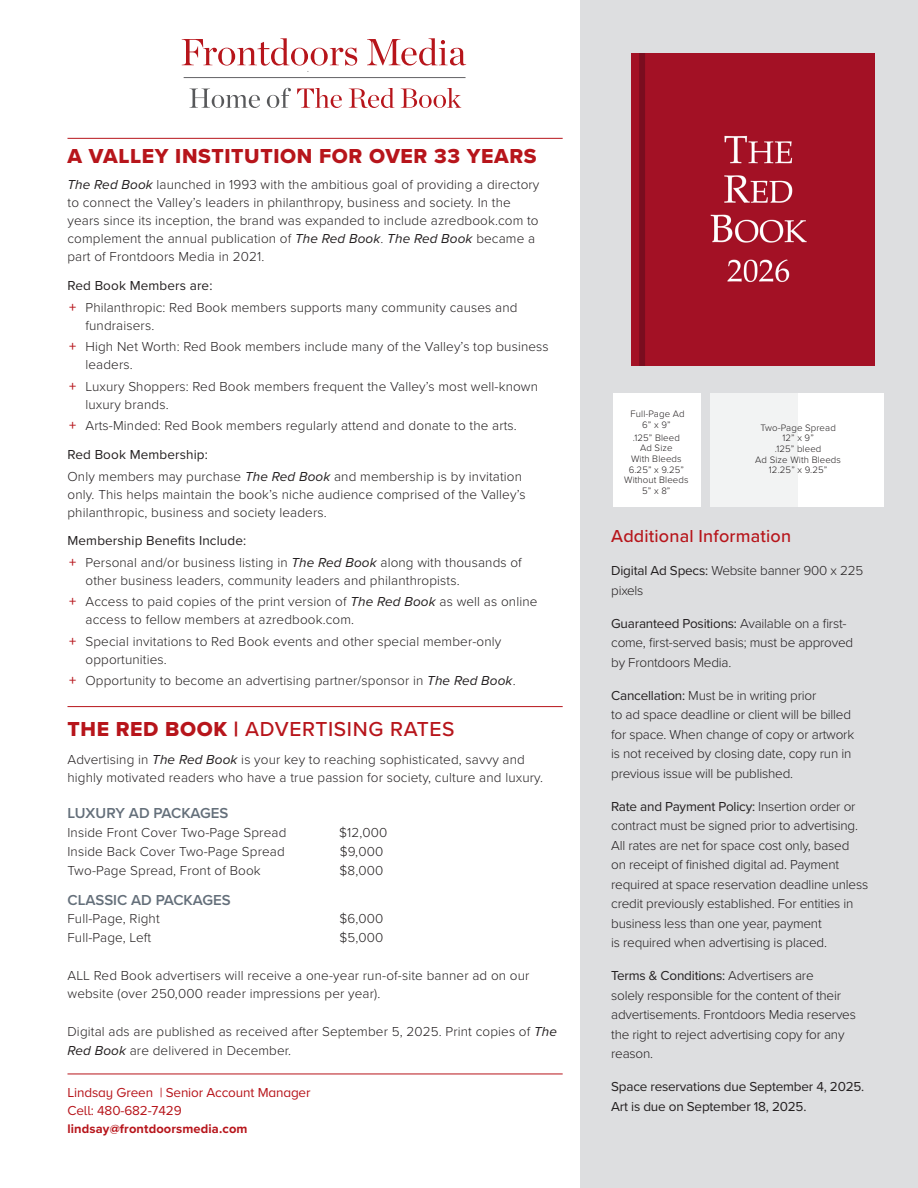
<style>
.page{position:relative;width:918px;height:1188px;background:#fff}
.page>*{position:absolute;margin:0;border:0;box-sizing:border-box;transform-origin:0 0}
.t1{font:21px "Proxima Nova Extrabld";letter-spacing:.03em;color:#b7151b}
.t2{font:500 21px "Proxima Nova";letter-spacing:.03em;color:#b7151b}
.t3{font:500 18px "Proxima Nova";letter-spacing:.01em;color:#b7151b}
.t4{font:600 15px "Proxima Nova";color:#646f7a}
.Body_Copy{font:300 13.5px/18px "Proxima Nova";letter-spacing:.01em;color:#231f20}
.Body_Copy-2{font:300 13.5px/19.5px "Proxima Nova";letter-spacing:-.015em;color:#231f20}
.t5{font:13.5px/19.5px "Proxima Nova";letter-spacing:-.015em;color:#231f20}
.t6{font:13.5px "Proxima Nova";letter-spacing:.01em;color:#231f20}
.t7{font:13.5px "Proxima Nova A";letter-spacing:-.01em;color:#b7151b}
.t8{font:700 12.9px "Proxima Nova";letter-spacing:.01em;color:#b7151b}
.t9{font:300 9.6px "Proxima Nova";letter-spacing:.01em;color:#231f20}
.s1{font-weight:400;font-style:italic}
.s2{font-weight:500;font-size:14.25px;color:#b7151b}
.s3{font-family:"Proxima Nova Extrabld";font-weight:400}
.s4{font-weight:400}
</style>
<div class="page">
<div style="left:580px;top:0;width:338px;height:1188px;background:#dddee0"></div>
<div style="left:631px;top:54px;width:244px;height:312px;background:#a31125"></div>
<hr style="left:68px;top:1074px;width:495px;height:1px;background:#b7151b">
<hr style="left:68px;top:138px;width:495px;height:1px;background:#b7151b">
<hr style="left:68px;top:706px;width:495px;height:1px;background:#b7151b">
<div style="left:613px;top:393px;width:88px;height:114px;background:#fff"></div>
<div style="left:796px;top:393px;width:88px;height:114px;background:#fff"></div>
<div style="left:710px;top:393px;width:88px;height:114px;background:#f2f3f3"></div>
<svg style="left:367px;top:38px;width:99px;height:28px"></svg>
<svg style="left:182px;top:38px;width:175px;height:34px"></svg>
<hr style="left:184px;top:77px;width:282px;height:1px;background:#636366">
<svg style="left:189px;top:89px;width:71px;height:19px"></svg>
<svg style="left:267px;top:88px;width:24px;height:20px"></svg>
<svg style="left:297px;top:88px;width:45px;height:20px"></svg>
<svg style="left:349px;top:88px;width:46px;height:20px"></svg>
<svg style="left:401px;top:88px;width:60px;height:20px"></svg>
<p class="t1" style="left:68px;top:141px;width:471px">A VALLEY INSTITUTION FOR OVER 33 YEARS</p>
<p class="Body_Copy" style="left:68px;top:175px;width:473px"><span class="s1">The Red Book</span> launched in 1993 with the ambitious goal of providing a directory to connect the Valley’s leaders in philanthropy, business and society. In the years since its inception, the brand was expanded to include azredbook.com to complement the annual publication of <span class="s1">The Red Book</span>. <span class="s1">The Red Book</span> became a part of Frontdoors Media in 2021.</p>
<p class="t6" style="left:68px;top:278px;width:146px">Red Book Members are:</p>
<p class="Body_Copy" style="left:86px;top:297px;width:434px;text-indent:-16px"><span class="s2">+</span> Philanthropic: Red Book members supports many community causes and fundraisers.</p>
<p class="Body_Copy" style="left:86px;top:337px;width:465px;text-indent:-16px"><span class="s2">+</span> High Net Worth: Red Book members include many of the Valley’s top business leaders.</p>
<p class="Body_Copy" style="left:86px;top:377px;width:454px;text-indent:-16px"><span class="s2">+</span> Luxury Shoppers: Red Book members frequent the Valley’s most well-known luxury brands.</p>
<p class="Body_Copy" style="left:69px;top:416px;width:449px"><span class="s2">+</span> Arts-Minded: Red Book members regularly attend and donate to the arts.</p>
<p class="t6" style="left:68px;top:446px;width:142px">Red Book Membership:</p>
<p class="Body_Copy" style="left:68px;top:466px;width:460px">Only members may purchase <span class="s1">The Red Book</span> and membership is by invitation only. This helps maintain the book’s niche audience comprised of the Valley’s philanthropic, business and society leaders.</p>
<p class="t6" style="left:68px;top:533px;width:180px">Membership Benefits Include:</p>
<p class="Body_Copy" style="left:86px;top:553px;width:438px;text-indent:-16px"><span class="s2">+</span> Personal and/or business listing in <span class="s1">The Red Book</span> along with thousands of other business leaders, community leaders and philanthropists.</p>
<p class="Body_Copy" style="left:86px;top:592px;width:454px;text-indent:-16px"><span class="s2">+</span> Access to paid copies of the print version of <span class="s1">The Red Book</span> as well as online access to fellow members at azredbook.com.</p>
<p class="Body_Copy" style="left:86px;top:632px;width:417px;text-indent:-16px"><span class="s2">+</span> Special invitations to Red Book events and other special member-only opportunities.</p>
<p class="Body_Copy" style="left:69px;top:671px;width:448px"><span class="s2">+</span> Opportunity to become an advertising partner/sponsor in <span class="s1">The Red Book</span>.</p>
<p class="t2" style="left:68px;top:714px;width:389px"><span class="s3">THE RED BOOK |</span> ADVERTISING RATES</p>
<p class="Body_Copy" style="left:68px;top:749px;width:477px">Advertising in <span class="s1">The Red Book</span> is your key to reaching sophisticated, savvy and highly motivated readers who have a true passion for society, culture and luxury.</p>
<p class="t4" style="left:68px;top:802px;width:163px">LUXURY AD PACKAGES</p>
<p class="Body_Copy" style="left:68px;top:823px;width:220px">Inside Front Cover Two-Page Spread</p>
<p class="Body_Copy" style="left:339px;top:823px;width:50px">$12,000</p>
<p class="Body_Copy" style="left:68px;top:842px;width:219px">Inside Back Cover Two-Page Spread</p>
<p class="Body_Copy" style="left:340px;top:842px;width:45px">$9,000</p>
<p class="Body_Copy" style="left:68px;top:860px;width:195px">Two-Page Spread, Front of Book</p>
<p class="Body_Copy" style="left:340px;top:860px;width:45px">$8,000</p>
<p class="t4" style="left:68px;top:888px;width:165px">CLASSIC AD PACKAGES</p>
<p class="Body_Copy" style="left:68px;top:909px;width:94px">Full-Page, Right</p>
<p class="Body_Copy" style="left:339px;top:909px;width:46px">$6,000</p>
<p class="Body_Copy" style="left:68px;top:928px;width:85px">Full-Page, Left</p>
<p class="Body_Copy" style="left:339px;top:928px;width:45px">$5,000</p>
<p class="Body_Copy" style="left:68px;top:965px;width:463px;line-height:18.8px">ALL Red Book advertisers will receive a one-year run-of-site banner ad on our website (over 250,000 reader impressions per year).</p>
<p class="Body_Copy" style="left:68px;top:1021px;width:491px;line-height:18.8px">Digital ads are published as received after September 5, 2025. Print copies of <span class="s1">The<br>Red Book</span> are delivered in December.</p>
<p class="t7" style="left:68px;top:1085px;width:245px">Lindsay Green | Senior Account Manager</p>
<p class="t7" style="left:68px;top:1103px;width:116px">Cell: 480-682-7429</p>
<p class="t8" style="left:68px;top:1121px;width:182px">lindsay@frontdoorsmedia.com</p>
<p class="t9" style="left:631px;top:407px;width:56px">Full-Page Ad</p>
<p class="t9" style="left:642px;top:417px;width:30px">6” x 9”</p>
<p class="t9" style="left:633px;top:430px;width:49px">.125” Bleed</p>
<p class="t9" style="left:640px;top:441px;width:34px">Ad Size</p>
<p class="t9" style="left:631px;top:452px;width:52px">With Bleeds</p>
<p class="t9" style="left:629px;top:462px;width:57px">6.25” x 9.25”</p>
<p class="t9" style="left:624px;top:473px;width:66px">Without Bleeds</p>
<p class="t9" style="left:642px;top:483px;width:30px">5” x 8”</p>
<p class="t9" style="left:760px;top:421px;width:77px">Two-Page Spread</p>
<p class="t9" style="left:782px;top:431px;width:33px">12” x 9”</p>
<p class="t9" style="left:775px;top:442px;width:48px">.125” bleed</p>
<p class="t9" style="left:755px;top:452px;width:87px">Ad Size With Bleeds</p>
<p class="t9" style="left:769px;top:463px;width:60px">12.25” x 9.25”</p>
<p class="t3" style="left:611px;top:523px;width:181px">Additional Information</p>
<p class="Body_Copy-2" style="left:611px;top:560px;width:254px"><span class="s4">Digital Ad Specs:</span> Website banner 900 x 225 pixels</p>
<p class="Body_Copy-2" style="left:611px;top:613px;width:244px"><span class="s4">Guaranteed Positions:</span> Available on a first&shy;come, first-served basis; must be approved by Frontdoors Media.</p>
<p class="Body_Copy-2" style="left:611px;top:685px;width:244px"><span class="s4">Cancellation:</span> Must be in writing prior<br>to ad space deadline or client will be billed for space. When change of copy or artwork is not received by closing date, copy run in previous issue will be published.</p>
<p class="Body_Copy-2" style="left:611px;top:796px;width:259px"><span class="s4">Rate and Payment Policy:</span> Insertion order or contract must be signed prior to advertising.<br>All rates are net for space cost only, based<br>on receipt of finished digital ad. Payment required at space reservation deadline unless credit previously established. For entities in business less than one year, payment<br>is required when advertising is placed.</p>
<p class="Body_Copy-2" style="left:611px;top:965px;width:246px"><span class="s4">Terms &amp; Conditions:</span> Advertisers are<br>solely responsible for the content of their advertisements. Frontdoors Media reserves the right to reject advertising copy for any reason.</p>
<p class="t5" style="left:611px;top:1077px;width:255px">Space reservations due September 4, 2025.<br>Art is due on September 18, 2025.</p>
</div>
